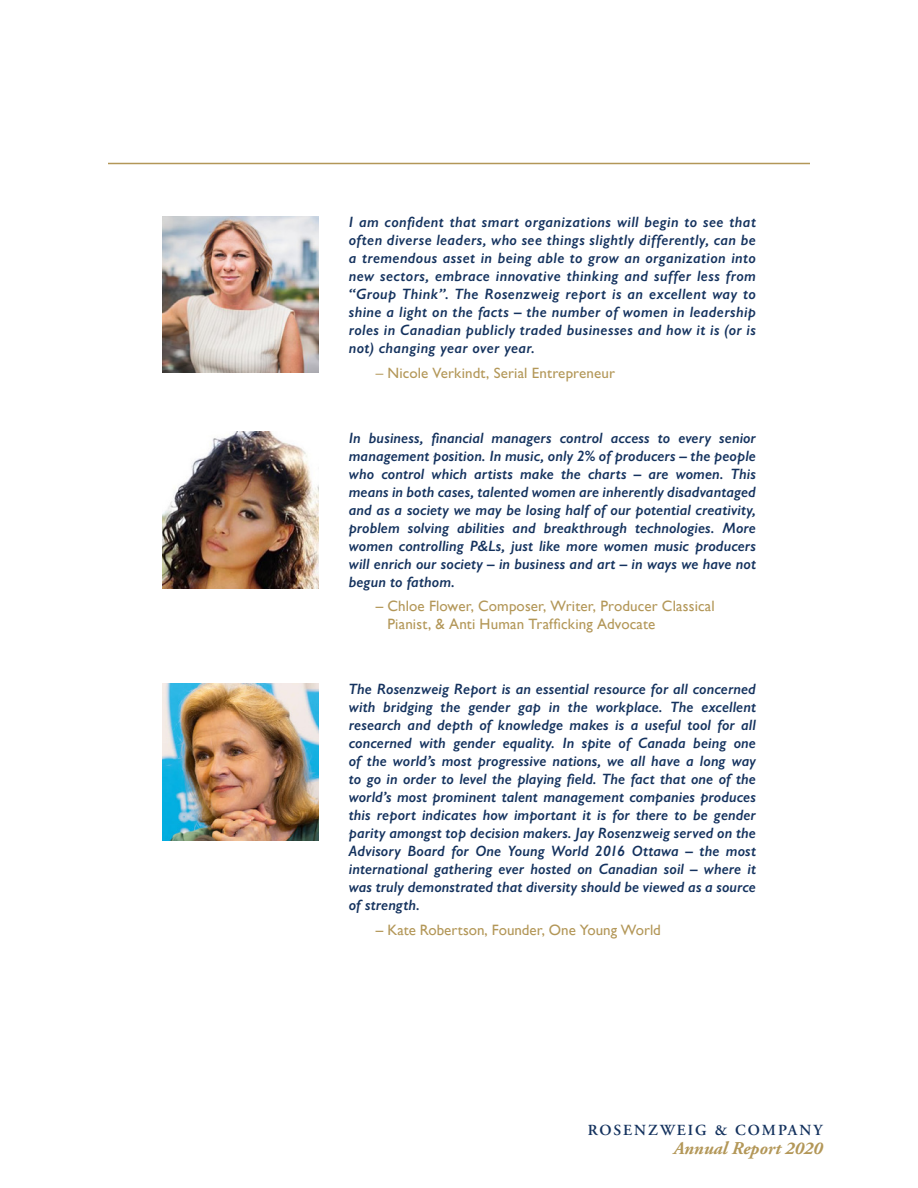
<style>
.page{position:relative;width:918px;height:1188px;background:#fff}
.page>*{position:absolute;margin:0;border:0;box-sizing:border-box;transform-origin:0 0}
.t1{font:italic 700 18px "Adobe Garamond Pro";color:#b39758}
.t2{font:600 15.45px "Adobe Garamond Pro";letter-spacing:.13em;color:#14325e}
.t3{font:italic 600 15px/18px "Gill Sans";letter-spacing:.01em;color:#14325e;text-align:justify}
.t4{font:15px/18px "Gill Sans";letter-spacing:.01em;color:#b39758}
.t5{font:15px "M Gill Sans";letter-spacing:.01em;color:#b39758}
</style>
<div class="page">
<hr style="left:108px;top:163px;width:702px;height:1px;background:#b39758">
<img style="left:162px;top:432px;width:157px;height:156px">
<img style="left:162px;top:216px;width:157px;height:157px">
<img style="left:162px;top:683px;width:157px;height:157px">
<p class="t3" style="left:349px;top:213px;width:409px">I am confident that smart organizations will begin to see that often diverse leaders, who see things slightly differently, can be a tremendous asset in being able to grow an organization into new sectors, embrace innovative thinking and suffer less from “Group Think”. The Rosenzweig report is an excellent way to shine a light on the facts – the number of women in leadership roles in Canadian publicly traded businesses and how it is (or is not) changing year over year.</p>
<p class="t5" style="left:376px;top:364px;width:241px">– Nicole Verkindt, Serial Entrepreneur</p>
<p class="t3" style="left:349px;top:428px;width:409px">In business, financial managers control access to every senior management position. In music, only 2% of producers – the people who control which artists make the charts – are women. This means in both cases, talented women are inherently disadvantaged and as a society we may be losing half of our potential creativity, problem solving abilities and breakthrough technologies. More women controlling P&amp;Ls, just like more women music producers will enrich our society – in business and art – in ways we have not begun to fathom.</p>
<p class="t4" style="left:388px;top:597px;width:329px;text-indent:-12px">– Chloe Flower, Composer, Writer, Producer Classical<br>Pianist, &amp; Anti Human Trafficking Advocate</p>
<p class="t3" style="left:349px;top:680px;width:409px">The Rosenzweig Report is an essential resource for all concerned with bridging the gender gap in the workplace. The excellent research and depth of knowledge makes is a useful tool for all concerned with gender equality. In spite of Canada being one of the world’s most progressive nations, we all have a long way to go in order to level the playing field. The fact that one of the world’s most prominent talent management companies produces this report indicates how important it is for there to be gender parity amongst top decision makers. Jay Rosenzweig served on the Advisory Board for One Young World 2016 Ottawa – the most international gathering ever hosted on Canadian soil – where it was truly demonstrated that diversity should be viewed as a source of strength.</p>
<p class="t4" style="left:376px;top:921px;width:287px">– Kate Robertson, Founder, One Young World</p>
<p class="t2" style="left:588px;top:1121px;width:236px">ROSENZWEIG &amp; COMPANY</p>
<p class="t1" style="left:674px;top:1138px;width:150px">Annual Report 2020</p>
</div>
